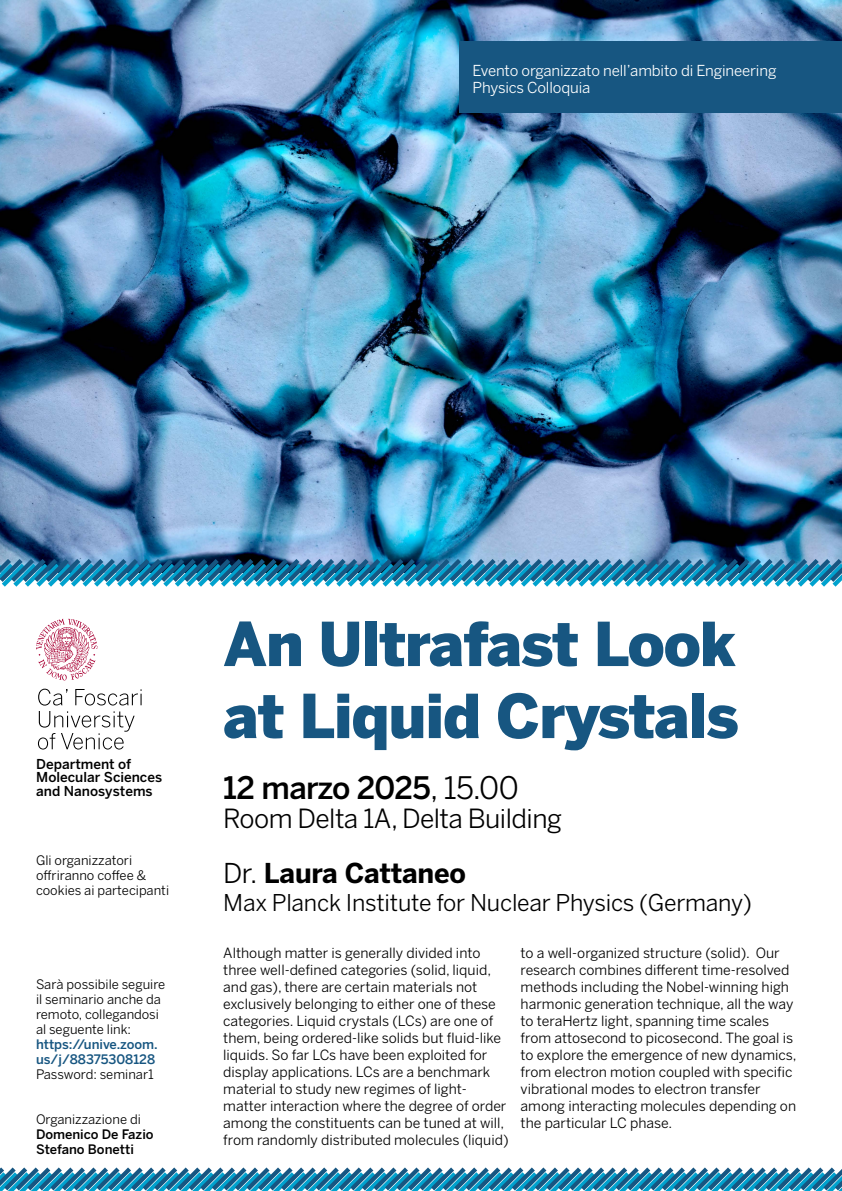
<style>
.page{position:relative;width:842px;height:1191px;background:#fff}
.page>*{position:absolute;margin:0;border:0;box-sizing:border-box;transform-origin:0 0}
.t1{font:900 60px/72px "Benton Sans";letter-spacing:-.02em;color:#175681}
.t2{font:500 30.8px "Benton Sans";letter-spacing:-.025em;color:#000}
.t3{font:700 27.1px "Benton Sans";letter-spacing:-.01em;color:#000}
.t4{font:26.2px "Benton Sans";letter-spacing:-.02em;color:#000}
.t5{font:23px "Benton Sans";letter-spacing:-.01em;color:#000}
.t6{font:15px/17.8px "Benton Sans";letter-spacing:-.01em;color:#fff}
.t7{font:14px/17px "Benton Sans";color:#000}
.t8{font:500 13.6px/13.6px "Benton Sans";color:#000}
.t9{font:13px/15px "Benton Sans";color:#000}
.t10{font:500 13px/15px "Benton Sans";color:#175681}
.t11{font:500 13px/15px "Benton Sans";color:#000}
.s1{font-weight:400}
</style>
<div class="page">
<img style="left:0;top:0;width:842px;height:554px">
<img style="left:0;top:554px;width:842px;height:33px">
<svg style="left:0;top:1167px;width:842px;height:24px"></svg>
<div style="left:459px;top:41px;width:383px;height:72px;background:#175681"></div>
<svg style="left:38px;top:688px;width:30px;height:17px"></svg>
<svg style="left:75px;top:689px;width:67px;height:16px"></svg>
<svg style="left:38px;top:711px;width:97px;height:38px"></svg>
<svg style="left:36px;top:619px;width:61px;height:61px"></svg>
<p class="t6" style="left:473px;top:61px;width:305px">Evento organizzato nell’ambito di Engineering<br>Physics Colloquia</p>
<p class="t8" style="left:36px;top:756px;width:127px">Department of<br>Molecular Sciences and Nanosystems</p>
<p class="t9" style="left:36px;top:852px;width:135px">Gli organizzatori offriranno coffee &amp; cookies ai partecipanti</p>
<p class="t9" style="left:36px;top:976px;width:131px">Sarà possibile seguire il seminario anche da remoto, collegandosi al seguente link:</p>
<p class="t10" style="left:36px;top:1036px;width:123px">https://unive.zoom. us/j/88375308128</p>
<p class="t9" style="left:36px;top:1066px;width:119px">Password: seminar1</p>
<p class="t9" style="left:36px;top:1111px;width:106px">Organizzazione di</p>
<p class="t11" style="left:36px;top:1126px;width:119px">Domenico De Fazio<br>Stefano Bonetti</p>
<h1 class="t1" style="left:223px;top:607px;width:517px">An Ultrafast Look at Liquid Crystals</h1>
<h2 class="t2" style="left:223px;top:769px;width:297px">12 marzo 2025<span class="s1">, 15.00</span></h2>
<h3 class="t4" style="left:223px;top:802px;width:340px">Room Delta 1A, Delta Building</h3>
<h3 class="t3" style="left:223px;top:857px;width:244px"><span class="s1">Dr.</span> Laura Cattaneo</h3>
<h3 class="t5" style="left:223px;top:889px;width:530px">Max Planck Institute for Nuclear Physics (Germany)</h3>
<p class="t7" style="left:223px;top:944px;width:287px">Although matter is generally divided into three well-defined categories (solid, liquid, and gas), there are certain materials not exclusively belonging to either one of these categories. Liquid crystals (LCs) are one of them, being ordered-like solids but fluid-like liquids. So far LCs have been exploited for display applications. LCs are a benchmark material to study new regimes of light&shy;matter interaction where the degree of order among the constituents can be tuned at will, from randomly distributed molecules (liquid)</p>
<p class="t7" style="left:521px;top:944px;width:277px">to a well-organized structure (solid). Our research combines different time-resolved methods including the Nobel-winning high harmonic generation technique, all the way to teraHertz light, spanning time scales from attosecond to picosecond. The goal is to explore the emergence of new dynamics, from electron motion coupled with specific vibrational modes to electron transfer among interacting molecules depending on the particular LC phase.</p>
</div>
